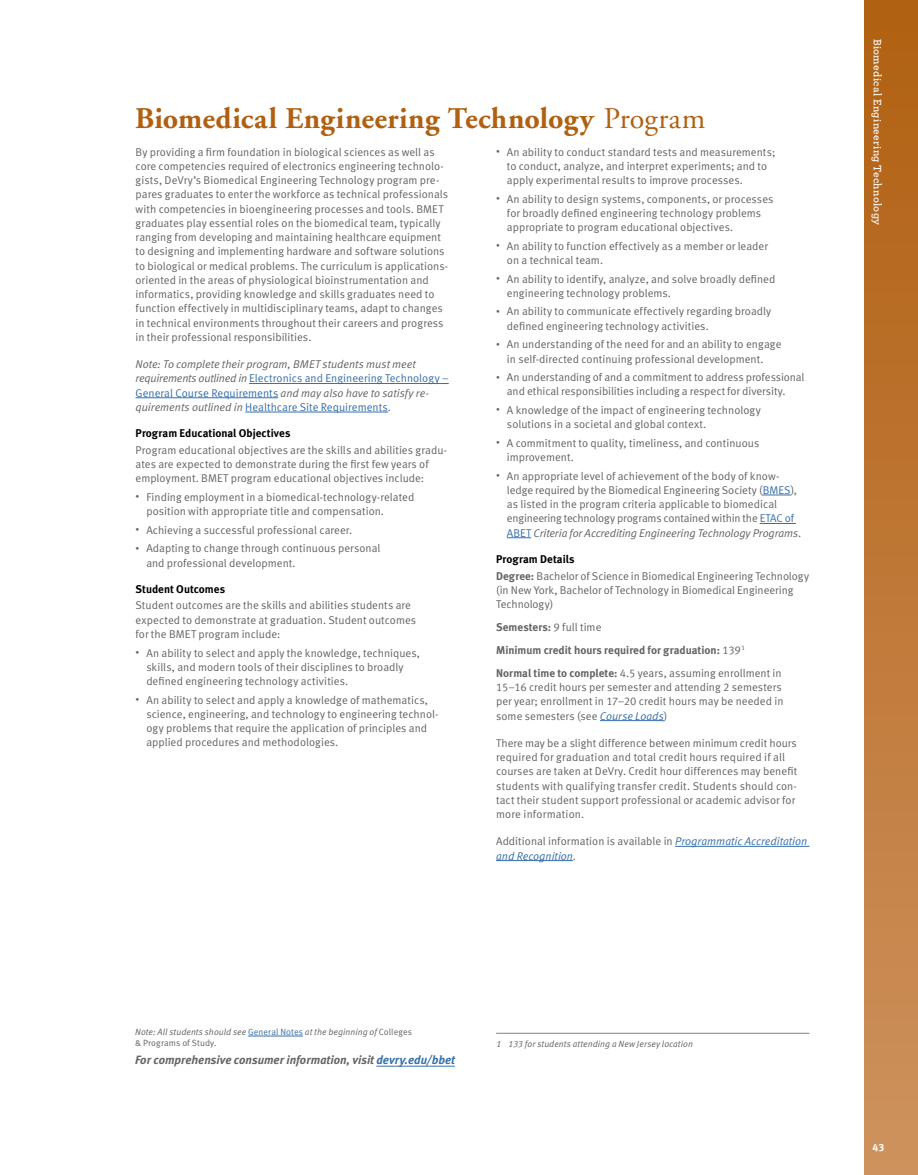
<style>
.page{position:relative;width:918px;height:1175px;background:#fff}
.page>*{position:absolute;margin:0;border:0;box-sizing:border-box;transform-origin:0 0}
.t1{font:700 30px "Adobe Garamond LT";letter-spacing:.015em;color:#b06010}
.t2{font:italic 12px "Meta Bold LF";color:#636466}
.t3{font:11.25px/14.2px "Meta Normal LF";letter-spacing:.005em;color:#636466}
.t4{font:italic 11.25px/14.2px "Meta Normal LF";color:#636466}
.t5{font:italic 11.25px/14.2px "Meta Normal LF";color:#3770a9}
.t6{font:11.25px/23px "Meta Bold LF";color:#636466}
.t7{font:11.25px "Meta Bold LF";color:#000}
.t8{font:600 11.25px "Archer";letter-spacing:.03em;color:#fff}
.t9{font:10.5px "Meta Bold LF";color:#fff}
.t10{font:italic 9px/11.2px "Meta Normal LF";letter-spacing:.01em;color:#636466}
.s1{font-family:"Adobe Garamond";font-weight:400}
.s2{font-style:normal;color:#3770a9}
.s3{font-size:7.5px}
.s4{color:#3770a9}
.s5{font-style:italic}
.s6{font-family:"Meta Bold LF"}
.s7{font-family:"Meta Normal LF"}
.s8{font-style:italic;color:#3770a9}
.s9{font-style:normal;color:#636466}
.s10{font-style:normal}
</style>
<div class="page">
<div style="left:865px;top:0;width:53px;height:1174px;background:linear-gradient(to bottom,#b06010,#ce925d)"></div>
<hr style="left:249px;top:383px;width:200px;height:1px;background:#3770a9">
<hr style="left:136px;top:397px;width:142px;height:1px;background:#3770a9">
<hr style="left:245px;top:412px;width:143px;height:1px;background:#3770a9">
<svg style="left:763px;top:494px;width:28px;height:1px"></svg>
<hr style="left:760px;top:523px;width:36px;height:1px;background:#3770a9">
<svg style="left:507px;top:537px;width:24px;height:1px"></svg>
<hr style="left:600px;top:720px;width:64px;height:1px;background:#3770a9">
<hr style="left:675px;top:846px;width:134px;height:1px;background:#3770a9">
<hr style="left:496px;top:860px;width:77px;height:1px;background:#3770a9">
<hr style="left:496px;top:1033px;width:313px;height:1px;background:#808285">
<hr style="left:248px;top:1035px;width:55px;height:1px;background:#3770a9">
<hr style="left:376px;top:1065px;width:79px;height:1px;background:#3770a9">
<h1 class="t1" style="left:135px;top:101px;width:572px">Biomedical Engineering Technology <span class="s1">Program</span></h1>
<p class="t3" style="left:136px;top:144px;width:314px">By providing a firm foundation in biological sciences as well as core competencies required of electronics engineering technolo&shy;gists, DeVry’s Biomedical Engineering Technology program pre&shy;pares graduates to enter the workforce as technical professionals with competencies in bioengineering processes and tools. BMET graduates play essential roles on the biomedical team, typically ranging from developing and maintaining healthcare equipment to designing and implementing hardware and software solutions to biological or medical problems. The curriculum is applications&shy;oriented in the areas of physiological bioinstrumentation and informatics, providing knowledge and skills graduates need to function effectively in multidisciplinary teams, adapt to changes in technical environments throughout their careers and progress in their professional responsibilities.</p>
<p class="t4" style="left:136px;top:357px;width:315px">Note: To complete their program, BMET students must meet requirements outlined in <span class="s2">Electronics and Engineering Technology – General Course Requirements</span> and may also have to satisfy re&shy;quirements outlined in <span class="s2">Healthcare Site Requirements</span>.</p>
<p class="t7" style="left:136px;top:426px;width:156px">Program Educational Objectives</p>
<p class="t3" style="left:136px;top:443px;width:313px">Program educational objectives are the skills and abilities gradu&shy;ates are expected to demonstrate during the first few years of employment. BMET program educational objectives include:</p>
<p class="t3" style="left:146px;top:490px;width:270px;text-indent:-11px"><span class="s3">•</span> Finding employment in a biomedical-technology-related position with appropriate title and compensation.</p>
<p class="t3" style="left:136px;top:522px;width:218px"><span class="s3">•</span> Achieving a successful professional career.</p>
<p class="t3" style="left:146px;top:541px;width:236px;text-indent:-11px"><span class="s3">•</span> Adapting to change through continuous personal and professional development.</p>
<p class="t7" style="left:136px;top:582px;width:91px">Student Outcomes</p>
<p class="t3" style="left:136px;top:598px;width:282px">Student outcomes are the skills and abilities students are expected to demonstrate at graduation. Student outcomes for the BMET program include:</p>
<p class="t3" style="left:146px;top:645px;width:275px;text-indent:-11px"><span class="s3">•</span> An ability to select and apply the knowledge, techniques, skills, and modern tools of their disciplines to broadly defined engineering technology activities.</p>
<p class="t3" style="left:146px;top:692px;width:294px;text-indent:-11px"><span class="s3">•</span> An ability to select and apply a knowledge of mathematics, science, engineering, and technology to engineering technol&shy;ogy problems that require the application of principles and applied procedures and methodologies.</p>
<p class="t3" style="left:507px;top:144px;width:270px;text-indent:-11px"><span class="s3">•</span> An ability to conduct standard tests and measurements; to conduct, analyze, and interpret experiments; and to apply experimental results to improve processes.</p>
<p class="t3" style="left:507px;top:191px;width:268px;text-indent:-11px"><span class="s3">•</span> An ability to design systems, components, or processes for broadly defined engineering technology problems appropriate to program educational objectives.</p>
<p class="t3" style="left:507px;top:239px;width:262px;text-indent:-11px"><span class="s3">•</span> An ability to function effectively as a member or leader on a technical team.</p>
<p class="t3" style="left:507px;top:271px;width:270px;text-indent:-11px"><span class="s3">•</span> An ability to identify, analyze, and solve broadly defined engineering technology problems.</p>
<p class="t3" style="left:507px;top:304px;width:266px;text-indent:-11px"><span class="s3">•</span> An ability to communicate effectively regarding broadly defined engineering technology activities.</p>
<p class="t3" style="left:507px;top:337px;width:276px;text-indent:-11px"><span class="s3">•</span> An understanding of the need for and an ability to engage in self-directed continuing professional development.</p>
<p class="t3" style="left:507px;top:370px;width:299px;text-indent:-11px"><span class="s3">•</span> An understanding of and a commitment to address professional and ethical responsibilities including a respect for diversity.</p>
<p class="t3" style="left:507px;top:403px;width:256px;text-indent:-11px"><span class="s3">•</span> A knowledge of the impact of engineering technology solutions in a societal and global context.</p>
<p class="t3" style="left:507px;top:435px;width:254px;text-indent:-11px"><span class="s3">•</span> A commitment to quality, timeliness, and continuous improvement.</p>
<p class="t3" style="left:507px;top:468px;width:296px;text-indent:-11px"><span class="s3">•</span> An appropriate level of achievement of the body of know&shy;ledge required by the Biomedical Engineering Society (<span class="s4">BMES</span>), as listed in the program criteria applicable to biomedical engineering technology programs contained within the <span class="s4">ETAC of ABET</span> <span class="s5">Criteria for Accrediting Engineering Technology Programs</span>.</p>
<p class="t7" style="left:496px;top:552px;width:80px">Program Details</p>
<p class="t3" style="left:496px;top:568px;width:315px"><span class="s6">Degree:</span> Bachelor of Science in Biomedical Engineering Technology (in New York, Bachelor of Technology in Biomedical Engineering<br>Technology)</p>
<p class="t6" style="left:496px;top:615px;width:251px">Semesters: <span class="s7">9 full time<br></span>Minimum credit hours required for graduation: <span class="s7">139</span><sup>1</sup></p>
<p class="t3" style="left:496px;top:665px;width:289px"><span class="s6">Normal time to complete:</span> 4.5 years, assuming enrollment in 15–16 credit hours per semester and attending 2 semesters per year; enrollment in 17–20 credit hours may be needed in some semesters (see <span class="s8">Course Loads</span>)</p>
<p class="t3" style="left:496px;top:735px;width:303px">There may be a slight difference between minimum credit hours required for graduation and total credit hours required if all courses are taken at DeVry. Credit hour differences may benefit students with qualifying transfer credit. Students should con&shy;tact their student support professional or academic advisor for more information.</p>
<p class="t5" style="left:496px;top:834px;width:313px"><span class="s9">Additional information is available in</span> Programmatic Accreditation and Recognition<span class="s9">.</span></p>
<p class="t8" style="left:886px;top:39px;width:188px;rotate:90deg">Biomedical Engineering Technology</p>
<p class="t10" style="left:135px;top:1026px;width:279px">Note: All students should see <span class="s2">General Notes</span> at the beginning of <span class="s10">Colleges &amp; Programs of Study.</span></p>
<p class="t2" style="left:135px;top:1052px;width:321px">For comprehensive consumer information, visit <span class="s4">devry.edu/bbet</span></p>
<p class="t10" style="left:496px;top:1037px;width:198px">1 133 for students attending a New Jersey location</p>
<p class="t9" style="left:873px;top:1141px;width:13px">43</p>
</div>
